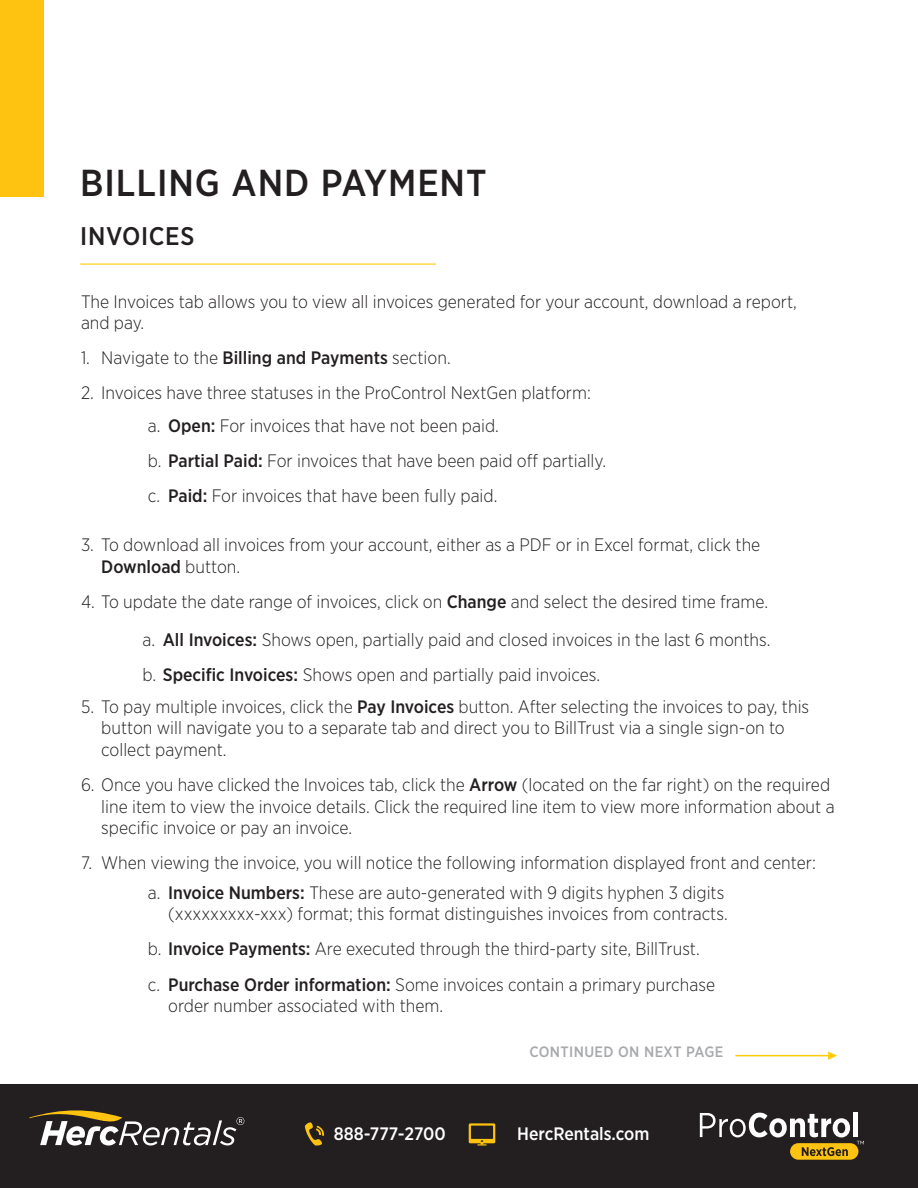
<style>
.page{position:relative;width:918px;height:1188px;background:#fff}
.page>*{position:absolute;margin:0;border:0;box-sizing:border-box;transform-origin:0 0}
.t1{font:500 37.5px "Gotham Narrow";letter-spacing:.025em;color:#231f20}
.t2{font:500 25.5px "Gotham Narrow";letter-spacing:.025em;color:#231f20}
.t3{font:300 18px/21.6px "Gotham Narrow";color:#231f20}
.t4{font:500 18px "Gotham Narrow";color:#fff}
.t5{font:500 15px "Gotham Narrow";letter-spacing:.025em;color:#a8a9ad}
.s1{font-weight:500}
</style>
<div class="page">
<div style="left:0;top:1084px;width:918px;height:104px;background:#231f20"></div>
<div style="left:790px;top:1143px;width:68px;height:17px;background:#fec210;border-radius:8px"></div>
<svg style="left:700px;top:1113px;width:150px;height:24px"></svg>
<div style="left:853px;top:1112px;width:5px;height:25px;background:#fff"></div>
<svg style="left:802px;top:1147px;width:46px;height:9px"></svg>
<svg style="left:857px;top:1141px;width:7px;height:3px"></svg>
<svg style="left:305px;top:1122px;width:19px;height:24px"></svg>
<svg style="left:469px;top:1123px;width:26px;height:23px"></svg>
<svg style="left:29px;top:1110px;width:215px;height:36px"></svg>
<hr style="left:735px;top:1055px;width:94px;height:1px;background:#fdcc09">
<svg style="left:828px;top:1052px;width:9px;height:8px"></svg>
<div style="left:0;top:0;width:44px;height:197px;background:#fec210"></div>
<hr style="left:80px;top:264px;width:356px;height:1px;background:#fdcc09">
<h1 class="t1" style="left:80px;top:159px;width:408px">BILLING AND PAYMENT</h1>
<h2 class="t2" style="left:80px;top:220px;width:116px">INVOICES</h2>
<p class="t3" style="left:81px;top:290px;width:717px">The Invoices tab allows you to view all invoices generated for your account, download a report, and pay.</p>
<p class="t3" style="left:81px;top:346px;width:371px">1. Navigate to the <span class="s1">Billing and Payments</span> section.</p>
<p class="t3" style="left:81px;top:381px;width:512px">2. Invoices have three statuses in the ProControl NextGen platform:</p>
<p class="t3" style="left:148px;top:407px;width:460px;line-height:35.1px">a. <span class="s1">Open:</span> For invoices that have not been paid.<br>b. <span class="s1">Partial Paid:</span> For invoices that have been paid off partially. c. <span class="s1">Paid:</span> For invoices that have been fully paid.</p>
<p class="t3" style="left:101px;top:534px;width:661px;text-indent:-20px">3. To download all invoices from your account, either as a PDF or in Excel format, click the<br><span class="s1">Download</span> button.</p>
<p class="t3" style="left:81px;top:591px;width:689px">4. To update the date range of invoices, click on <span class="s1">Change</span> and select the desired time frame.</p>
<p class="t3" style="left:143px;top:621px;width:630px;line-height:35.1px">a. <span class="s1">All Invoices:</span> Shows open, partially paid and closed invoices in the last 6 months. b. <span class="s1">Specific Invoices:</span> Shows open and partially paid invoices.</p>
<p class="t3" style="left:101px;top:695px;width:710px;text-indent:-20px">5. To pay multiple invoices, click the <span class="s1">Pay Invoices</span> button. After selecting the invoices to pay, this button will navigate you to a separate tab and direct you to BillTrust via a single sign-on to collect payment.</p>
<p class="t3" style="left:101px;top:774px;width:735px;text-indent:-20px">6. Once you have clicked the Invoices tab, click the <span class="s1">Arrow</span> (located on the far right) on the required line item to view the invoice details. Click the required line item to view more information about a specific invoice or pay an invoice.</p>
<p class="t3" style="left:81px;top:852px;width:737px">7. When viewing the invoice, you will notice the following information displayed front and center:</p>
<p class="t3" style="left:148px;top:881px;width:581px;text-align:right">a. <span class="s1">Invoice Numbers:</span> These are auto-generated with 9 digits hyphen 3 digits (xxxxxxxxx-xxx) format; this format distinguishes invoices from contracts.</p>
<p class="t3" style="left:148px;top:931px;width:569px;line-height:35.1px">b. <span class="s1">Invoice Payments:</span> Are executed through the third-party site, BillTrust. c. <span class="s1">Purchase Order information:</span> Some invoices contain a primary purchase</p>
<p class="t3" style="left:168px;top:995px;width:276px">order number associated with them.</p>
<p class="t5" style="left:530px;top:1042px;width:195px">CONTINUED ON NEXT PAGE</p>
<p class="t4" style="left:334px;top:1123px;width:114px">888-777-2700</p>
<p class="t4" style="left:517px;top:1123px;width:134px">HercRentals.com</p>
</div>
